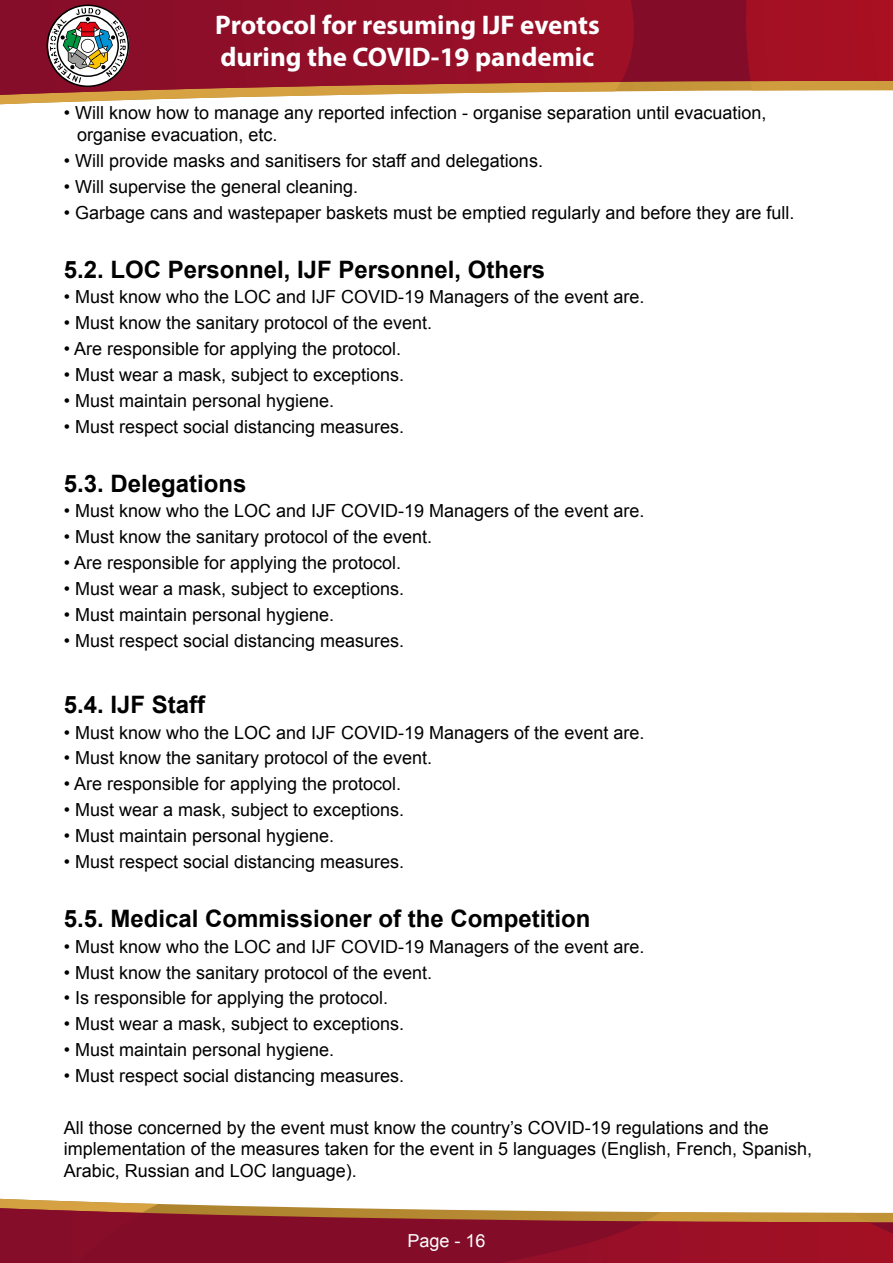
<style>
.page{position:relative;width:893px;height:1263px;background:#fff}
.page>*{position:absolute;margin:0;border:0;box-sizing:border-box;transform-origin:0 0}
.t1{font:700 27px/32.4px "Myriad Pro";color:#fff}
.t2{font:700 24px "Arial";color:#000}
.t3{font:18px/21.6px "Arial";color:#000}
.t4{font:18px "Arial";letter-spacing:-.01em;color:#fff}
</style>
<div class="page">
<svg style="left:0;top:96px;width:289px;height:9px"></svg>
<svg style="left:0;top:1198px;width:284px;height:9px"></svg>
<svg style="left:0;top:1208px;width:893px;height:55px;background:#962831"></svg>
<svg style="left:0;top:0;width:893px;height:95px;background:#9b202e"></svg>
<svg style="left:47px;top:5px;width:82px;height:82px"></svg>
<h1 class="t1" style="left:215px;top:7px;width:386px">Protocol for resuming IJF events during the COVID-19 pandemic</h1>
<p class="t3" style="left:77px;top:102px;width:691px;text-indent:-14px">• Will know how to manage any reported infection - organise separation until evacuation, organise evacuation, etc.</p>
<p class="t3" style="left:64px;top:150px;width:481px">• Will provide masks and sanitisers for staff and delegations.</p>
<p class="t3" style="left:64px;top:176px;width:296px">• Will supervise the general cleaning.</p>
<p class="t3" style="left:64px;top:202px;width:732px">• Garbage cans and wastepaper baskets must be emptied regularly and before they are full.</p>
<h2 class="t2" style="left:64px;top:253px;width:483px">5.2. LOC Personnel, IJF Personnel, Others</h2>
<p class="t3" style="left:64px;top:286px;width:582px">• Must know who the LOC and IJF COVID-19 Managers of the event are.</p>
<p class="t3" style="left:64px;top:312px;width:370px">• Must know the sanitary protocol of the event.</p>
<p class="t3" style="left:64px;top:338px;width:339px">• Are responsible for applying the protocol.</p>
<p class="t3" style="left:64px;top:364px;width:342px">• Must wear a mask, subject to exceptions.</p>
<p class="t3" style="left:64px;top:390px;width:272px">• Must maintain personal hygiene.</p>
<p class="t3" style="left:64px;top:416px;width:342px">• Must respect social distancing measures.</p>
<h2 class="t2" style="left:64px;top:467px;width:184px">5.3. Delegations</h2>
<p class="t3" style="left:64px;top:500px;width:582px">• Must know who the LOC and IJF COVID-19 Managers of the event are.</p>
<p class="t3" style="left:64px;top:526px;width:370px">• Must know the sanitary protocol of the event.</p>
<p class="t3" style="left:64px;top:552px;width:339px">• Are responsible for applying the protocol.</p>
<p class="t3" style="left:64px;top:578px;width:342px">• Must wear a mask, subject to exceptions.</p>
<p class="t3" style="left:64px;top:604px;width:272px">• Must maintain personal hygiene.</p>
<p class="t3" style="left:64px;top:630px;width:342px">• Must respect social distancing measures.</p>
<h2 class="t2" style="left:64px;top:688px;width:143px">5.4. IJF Staff</h2>
<p class="t3" style="left:64px;top:722px;width:582px">• Must know who the LOC and IJF COVID-19 Managers of the event are.</p>
<p class="t3" style="left:64px;top:747px;width:370px">• Must know the sanitary protocol of the event.</p>
<p class="t3" style="left:64px;top:773px;width:339px">• Are responsible for applying the protocol.</p>
<p class="t3" style="left:64px;top:799px;width:342px">• Must wear a mask, subject to exceptions.</p>
<p class="t3" style="left:64px;top:825px;width:272px">• Must maintain personal hygiene.</p>
<p class="t3" style="left:64px;top:851px;width:342px">• Must respect social distancing measures.</p>
<h2 class="t2" style="left:64px;top:902px;width:528px">5.5. Medical Commissioner of the Competition</h2>
<p class="t3" style="left:64px;top:936px;width:582px">• Must know who the LOC and IJF COVID-19 Managers of the event are.</p>
<p class="t3" style="left:64px;top:961px;width:370px">• Must know the sanitary protocol of the event.</p>
<p class="t3" style="left:64px;top:987px;width:326px">• Is responsible for applying the protocol.</p>
<p class="t3" style="left:64px;top:1013px;width:342px">• Must wear a mask, subject to exceptions.</p>
<p class="t3" style="left:64px;top:1039px;width:272px">• Must maintain personal hygiene.</p>
<p class="t3" style="left:64px;top:1065px;width:342px">• Must respect social distancing measures.</p>
<p class="t3" style="left:64px;top:1117px;width:750px">All those concerned by the event must know the country’s COVID-19 regulations and the implementation of the measures taken for the event in 5 languages (English, French, Spanish,<br>Arabic, Russian and LOC language).</p>
<p class="t4" style="left:407px;top:1229px;width:80px">Page - 16</p>
</div>
